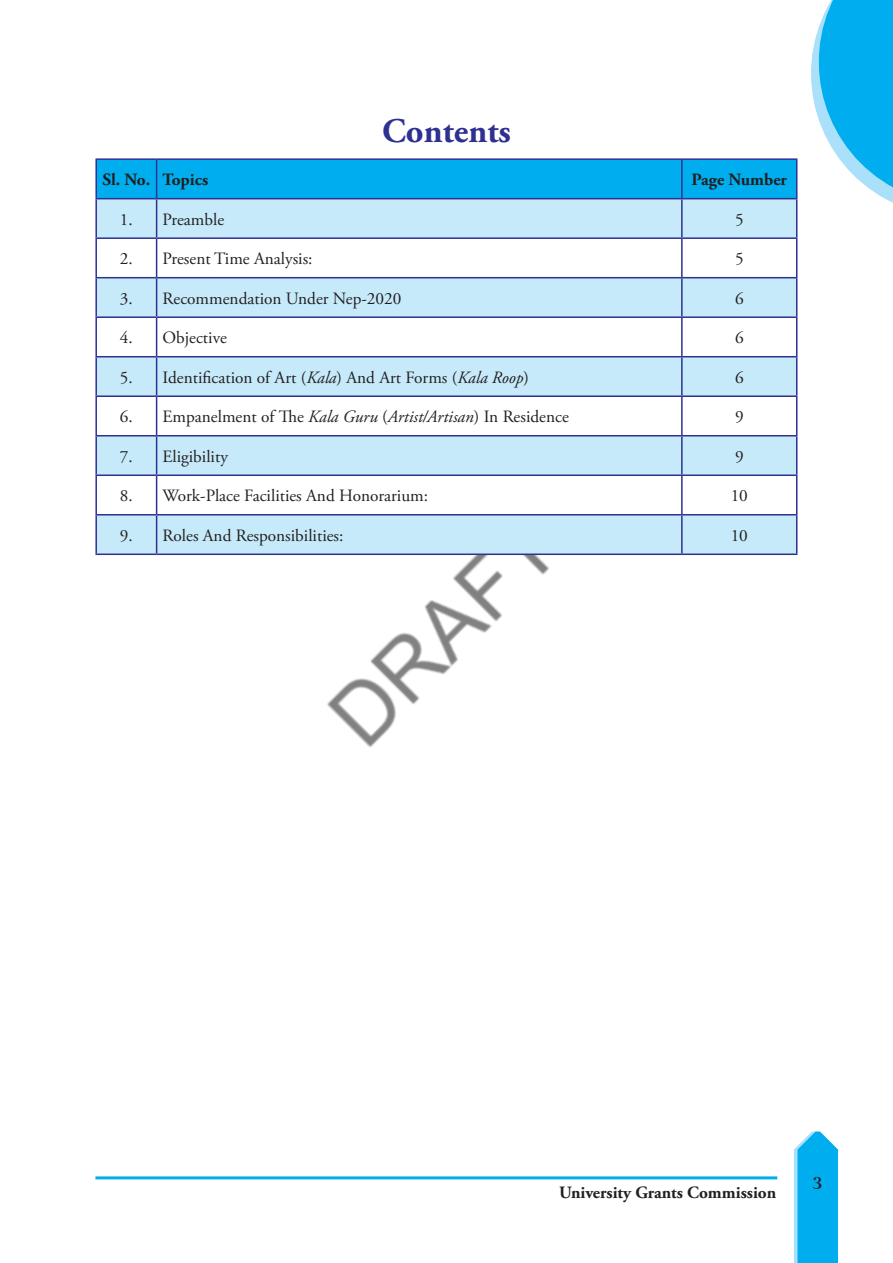
<style>
.page{position:relative;width:893px;height:1263px;background:#fff}
.page>*{position:absolute;margin:0;border:0;box-sizing:border-box;transform-origin:0 0}
.t1{font:700 34.5px "Adobe Garamond Pro";color:#2e3092}
.Text{font:17.25px "Adobe Garamond Pro";color:#231f20}
.Text-2{font:700 17.25px "Adobe Garamond Pro";color:#231f20}
.t2{font:700 16.5px "Arrus BT";color:#231f20}
.s1{font-style:italic}
</style>
<div class="page">
<img style="left:327px;top:555px;width:222px;height:193px">
<svg style="left:794px;top:1131px;width:44px;height:132px;background:#1cb6f0"></svg>
<hr style="left:95px;top:1176px;width:682px;height:3px;background:#00aeef">
<svg style="left:97px;top:0;width:796px;height:237px"></svg>
<div style="left:97px;top:199px;width:699px;height:354px;background:#c6eafa"></div>
<svg style="left:97px;top:239px;width:699px;height:275px"></svg>
<hr style="left:95px;top:158px;width:62px;height:2px;background:#2e3092">
<hr style="left:95px;top:160px;width:2px;height:38px;background:#2e3092">
<hr style="left:157px;top:158px;width:525px;height:2px;background:#2e3092">
<hr style="left:156px;top:160px;width:1px;height:38px;background:#2e3092">
<hr style="left:682px;top:158px;width:115px;height:2px;background:#2e3092">
<hr style="left:681px;top:160px;width:2px;height:38px;background:#2e3092">
<hr style="left:796px;top:160px;width:1px;height:38px;background:#2e3092">
<hr style="left:95px;top:198px;width:62px;height:1px;background:#2e3092">
<hr style="left:95px;top:199px;width:2px;height:38px;background:#2e3092">
<hr style="left:157px;top:198px;width:525px;height:1px;background:#2e3092">
<hr style="left:156px;top:199px;width:1px;height:38px;background:#2e3092">
<hr style="left:682px;top:198px;width:115px;height:1px;background:#2e3092">
<hr style="left:681px;top:199px;width:2px;height:38px;background:#2e3092">
<hr style="left:796px;top:199px;width:1px;height:38px;background:#2e3092">
<hr style="left:95px;top:237px;width:62px;height:2px;background:#2e3092">
<hr style="left:95px;top:239px;width:2px;height:38px;background:#2e3092">
<hr style="left:157px;top:237px;width:525px;height:2px;background:#2e3092">
<hr style="left:156px;top:239px;width:1px;height:38px;background:#2e3092">
<hr style="left:682px;top:237px;width:115px;height:2px;background:#2e3092">
<hr style="left:681px;top:239px;width:2px;height:38px;background:#2e3092">
<hr style="left:796px;top:239px;width:1px;height:38px;background:#2e3092">
<hr style="left:95px;top:277px;width:62px;height:1px;background:#2e3092">
<hr style="left:95px;top:278px;width:2px;height:38px;background:#2e3092">
<hr style="left:157px;top:277px;width:525px;height:1px;background:#2e3092">
<hr style="left:156px;top:278px;width:1px;height:38px;background:#2e3092">
<hr style="left:682px;top:277px;width:115px;height:1px;background:#2e3092">
<hr style="left:681px;top:278px;width:2px;height:38px;background:#2e3092">
<hr style="left:796px;top:278px;width:1px;height:38px;background:#2e3092">
<hr style="left:95px;top:316px;width:62px;height:2px;background:#2e3092">
<hr style="left:95px;top:318px;width:2px;height:38px;background:#2e3092">
<hr style="left:157px;top:316px;width:525px;height:2px;background:#2e3092">
<hr style="left:156px;top:318px;width:1px;height:38px;background:#2e3092">
<hr style="left:682px;top:316px;width:115px;height:2px;background:#2e3092">
<hr style="left:681px;top:318px;width:2px;height:38px;background:#2e3092">
<hr style="left:796px;top:318px;width:1px;height:38px;background:#2e3092">
<hr style="left:95px;top:356px;width:62px;height:1px;background:#2e3092">
<hr style="left:95px;top:357px;width:2px;height:38px;background:#2e3092">
<hr style="left:157px;top:356px;width:525px;height:1px;background:#2e3092">
<hr style="left:156px;top:357px;width:1px;height:38px;background:#2e3092">
<hr style="left:682px;top:356px;width:115px;height:1px;background:#2e3092">
<hr style="left:681px;top:357px;width:2px;height:38px;background:#2e3092">
<hr style="left:796px;top:357px;width:1px;height:38px;background:#2e3092">
<hr style="left:95px;top:395px;width:62px;height:2px;background:#2e3092">
<hr style="left:95px;top:397px;width:2px;height:38px;background:#2e3092">
<hr style="left:157px;top:395px;width:525px;height:2px;background:#2e3092">
<hr style="left:156px;top:397px;width:1px;height:38px;background:#2e3092">
<hr style="left:682px;top:395px;width:115px;height:2px;background:#2e3092">
<hr style="left:681px;top:397px;width:2px;height:38px;background:#2e3092">
<hr style="left:796px;top:397px;width:1px;height:38px;background:#2e3092">
<hr style="left:95px;top:435px;width:62px;height:1px;background:#2e3092">
<hr style="left:95px;top:436px;width:2px;height:38px;background:#2e3092">
<hr style="left:157px;top:435px;width:525px;height:1px;background:#2e3092">
<hr style="left:156px;top:436px;width:1px;height:38px;background:#2e3092">
<hr style="left:682px;top:435px;width:115px;height:1px;background:#2e3092">
<hr style="left:681px;top:436px;width:2px;height:38px;background:#2e3092">
<hr style="left:796px;top:436px;width:1px;height:38px;background:#2e3092">
<hr style="left:95px;top:474px;width:62px;height:2px;background:#2e3092">
<hr style="left:95px;top:476px;width:2px;height:38px;background:#2e3092">
<hr style="left:157px;top:474px;width:525px;height:2px;background:#2e3092">
<hr style="left:156px;top:476px;width:1px;height:38px;background:#2e3092">
<hr style="left:682px;top:474px;width:115px;height:2px;background:#2e3092">
<hr style="left:681px;top:476px;width:2px;height:38px;background:#2e3092">
<hr style="left:796px;top:476px;width:1px;height:38px;background:#2e3092">
<hr style="left:95px;top:514px;width:62px;height:1px;background:#2e3092">
<hr style="left:95px;top:515px;width:2px;height:38px;background:#2e3092">
<hr style="left:157px;top:514px;width:525px;height:1px;background:#2e3092">
<hr style="left:156px;top:515px;width:1px;height:38px;background:#2e3092">
<hr style="left:682px;top:514px;width:115px;height:1px;background:#2e3092">
<hr style="left:681px;top:515px;width:2px;height:38px;background:#2e3092">
<hr style="left:796px;top:515px;width:1px;height:38px;background:#2e3092">
<hr style="left:95px;top:553px;width:62px;height:2px;background:#2e3092">
<hr style="left:157px;top:553px;width:525px;height:2px;background:#2e3092">
<hr style="left:682px;top:553px;width:115px;height:2px;background:#2e3092">
<h1 class="t1" style="left:382px;top:111px;width:130px">Contents</h1>
<p class="Text-2" style="left:103px;top:170px;width:49px">Sl. No.</p>
<p class="Text-2" style="left:163px;top:170px;width:47px">Topics</p>
<p class="Text-2" style="left:692px;top:170px;width:97px">Page Number</p>
<p class="Text" style="left:120px;top:209px;width:14px">1.</p>
<p class="Text" style="left:163px;top:209px;width:63px">Preamble</p>
<p class="Text" style="left:735px;top:209px;width:10px">5</p>
<p class="Text" style="left:120px;top:248px;width:14px">2.</p>
<p class="Text" style="left:163px;top:248px;width:151px">Present Time Analysis:</p>
<p class="Text" style="left:735px;top:248px;width:10px">5</p>
<p class="Text" style="left:120px;top:288px;width:14px">3.</p>
<p class="Text" style="left:163px;top:288px;width:240px">Recommendation Under Nep-2020</p>
<p class="Text" style="left:735px;top:288px;width:10px">6</p>
<p class="Text" style="left:120px;top:327px;width:14px">4.</p>
<p class="Text" style="left:163px;top:327px;width:66px">Objective</p>
<p class="Text" style="left:735px;top:327px;width:10px">6</p>
<p class="Text" style="left:120px;top:367px;width:14px">5.</p>
<p class="Text" style="left:163px;top:367px;width:368px">Identification of Art (<span class="s1">Kala</span>) And Art Forms (<span class="s1">Kala Roop</span>)</p>
<p class="Text" style="left:735px;top:367px;width:10px">6</p>
<p class="Text" style="left:120px;top:406px;width:14px">6.</p>
<p class="Text" style="left:163px;top:406px;width:408px">Empanelment of The <span class="s1">Kala Guru</span> (<span class="s1">Artist/Artisan</span>) In Residence</p>
<p class="Text" style="left:735px;top:406px;width:10px">9</p>
<p class="Text" style="left:120px;top:446px;width:14px">7.</p>
<p class="Text" style="left:163px;top:446px;width:67px">Eligibility</p>
<p class="Text" style="left:735px;top:446px;width:10px">9</p>
<p class="Text" style="left:120px;top:485px;width:14px">8.</p>
<p class="Text" style="left:163px;top:485px;width:267px">Work-Place Facilities And Honorarium:</p>
<p class="Text" style="left:731px;top:485px;width:19px">10</p>
<p class="Text" style="left:120px;top:525px;width:14px">9.</p>
<p class="Text" style="left:163px;top:525px;width:182px">Roles And Responsibilities:</p>
<p class="Text" style="left:731px;top:525px;width:19px">10</p>
<p class="Text-2" style="left:559px;top:1182px;width:219px">University Grants Commission</p>
<p class="t2" style="left:813px;top:1173px;width:12px">3</p>
</div>
